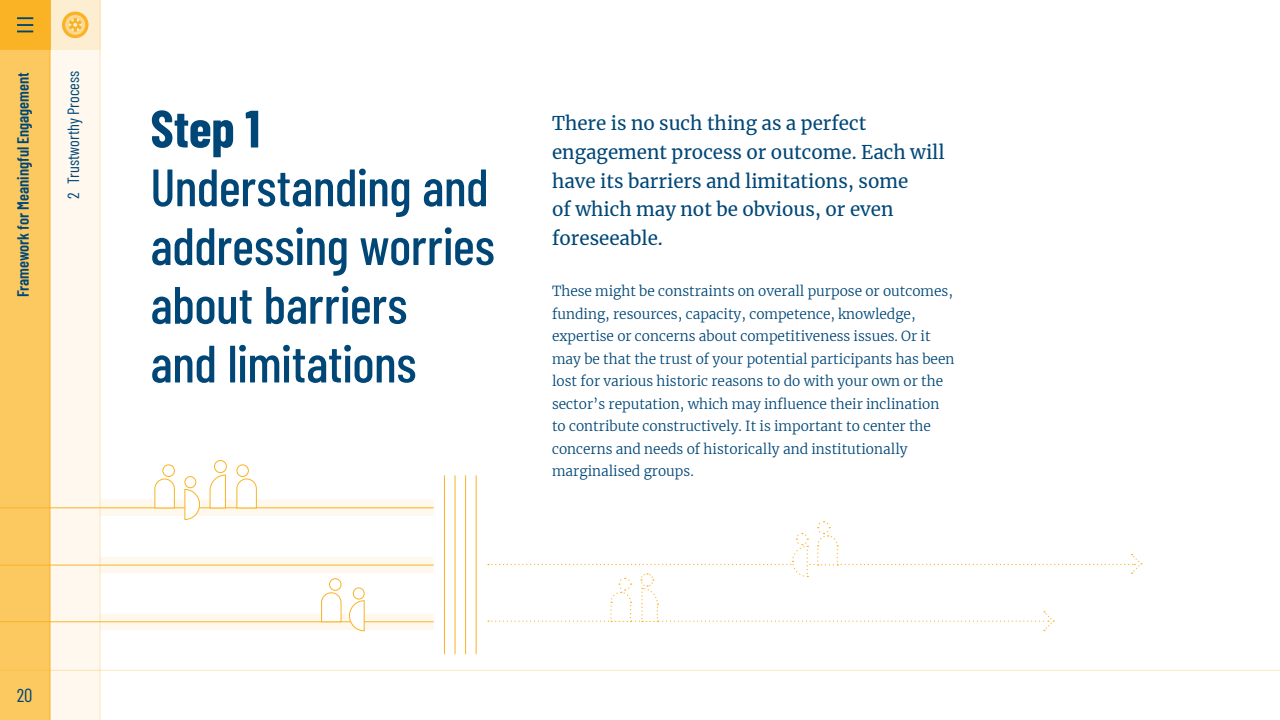
<style>
.page{position:relative;width:1280px;height:720px;background:#fff}
.page>*{position:absolute;margin:0;border:0;box-sizing:border-box;transform-origin:0 0}
.t1{font:500 52.5px/58.8px "Barlow Condensed";letter-spacing:-.01em;color:#004777}
.t2{font:700 52.5px "Barlow Condensed";color:#004777}
.t3{font:18.75px/28.8px "Merriweather";color:#004777}
.t4{font:18.75px "Barlow Condensed";color:#004777}
.t5{font:600 16.25px "Barlow Condensed";color:#004777}
.t6{font:16.25px "Barlow Condensed";color:#004777}
.t7{font:300 13.75px/22.5px "Merriweather";color:#004777}
</style>
<div class="page">
<div style="left:0;top:50px;width:50px;height:670px;background:#fcc961"></div>
<div style="left:100px;top:500px;width:334px;height:16px;background:#fef8ee"></div>
<div style="left:100px;top:557px;width:334px;height:16px;background:#fef8ee"></div>
<div style="left:100px;top:614px;width:334px;height:16px;background:#fef8ee"></div>
<div style="left:50px;top:0;width:50px;height:720px;background:#fef8ee"></div>
<div style="left:0;top:0;width:50px;height:50px;background:#f9b324"></div>
<svg style="left:17px;top:17px;width:16px;height:15px"></svg>
<hr style="left:0;top:508px;width:434px;height:1px;background:#f9b324">
<hr style="left:0;top:565px;width:434px;height:1px;background:#f9b324">
<hr style="left:0;top:621px;width:434px;height:1px;background:#f9b324">
<hr style="left:444px;top:475px;width:1px;height:179px;background:#f9b324">
<hr style="left:476px;top:475px;width:1px;height:179px;background:#f9b324">
<hr style="left:465px;top:475px;width:1px;height:179px;background:#f9b324">
<hr style="left:455px;top:475px;width:1px;height:179px;background:#f9b324">
<svg style="left:488px;top:521px;width:654px;height:110px"></svg>
<svg style="left:154px;top:464px;width:21px;height:45px"></svg>
<svg style="left:236px;top:464px;width:21px;height:45px"></svg>
<svg style="left:321px;top:578px;width:21px;height:44px"></svg>
<svg style="left:209px;top:460px;width:18px;height:49px"></svg>
<svg style="left:184px;top:476px;width:16px;height:44px"></svg>
<svg style="left:349px;top:587px;width:16px;height:44px"></svg>
<hr style="left:50px;top:0;width:1px;height:720px;background:#f9b324">
<hr style="left:100px;top:0;width:1px;height:720px;background:#f9b324">
<hr style="left:0;top:670px;width:1280px;height:1px;background:#f9b324">
<div style="left:50px;top:0;width:50px;height:50px;background:#fdeed2"></div>
<svg style="left:62px;top:12px;width:27px;height:26px"></svg>
<p class="t5" style="left:11px;top:297px;width:227px;rotate:-90deg">Framework for Meaningful Engagement</p>
<p class="t6" style="left:62px;top:199px;width:129px;rotate:-90deg">2 Trustworthy Process</p>
<h1 class="t2" style="left:150px;top:91px;width:111px">Step 1</h1>
<h1 class="t1" style="left:150px;top:154px;width:346px">Understanding and addressing worries about barriers<br>and limitations</h1>
<h2 class="t3" style="left:552px;top:108px;width:394px">There is no such thing as a perfect engagement process or outcome. Each will have its barriers and limitations, some<br>of which may not be obvious, or even foreseeable.</h2>
<p class="t7" style="left:552px;top:280px;width:404px">These might be constraints on overall purpose or outcomes, funding, resources, capacity, competence, knowledge, expertise or concerns about competitiveness issues. Or it may be that the trust of your potential participants has been lost for various historic reasons to do with your own or the sector’s reputation, which may influence their inclination to contribute constructively. It is important to center the concerns and needs of historically and institutionally marginalised groups.</p>
<h2 class="t4" style="left:17px;top:681px;width:17px">20</h2>
</div>
